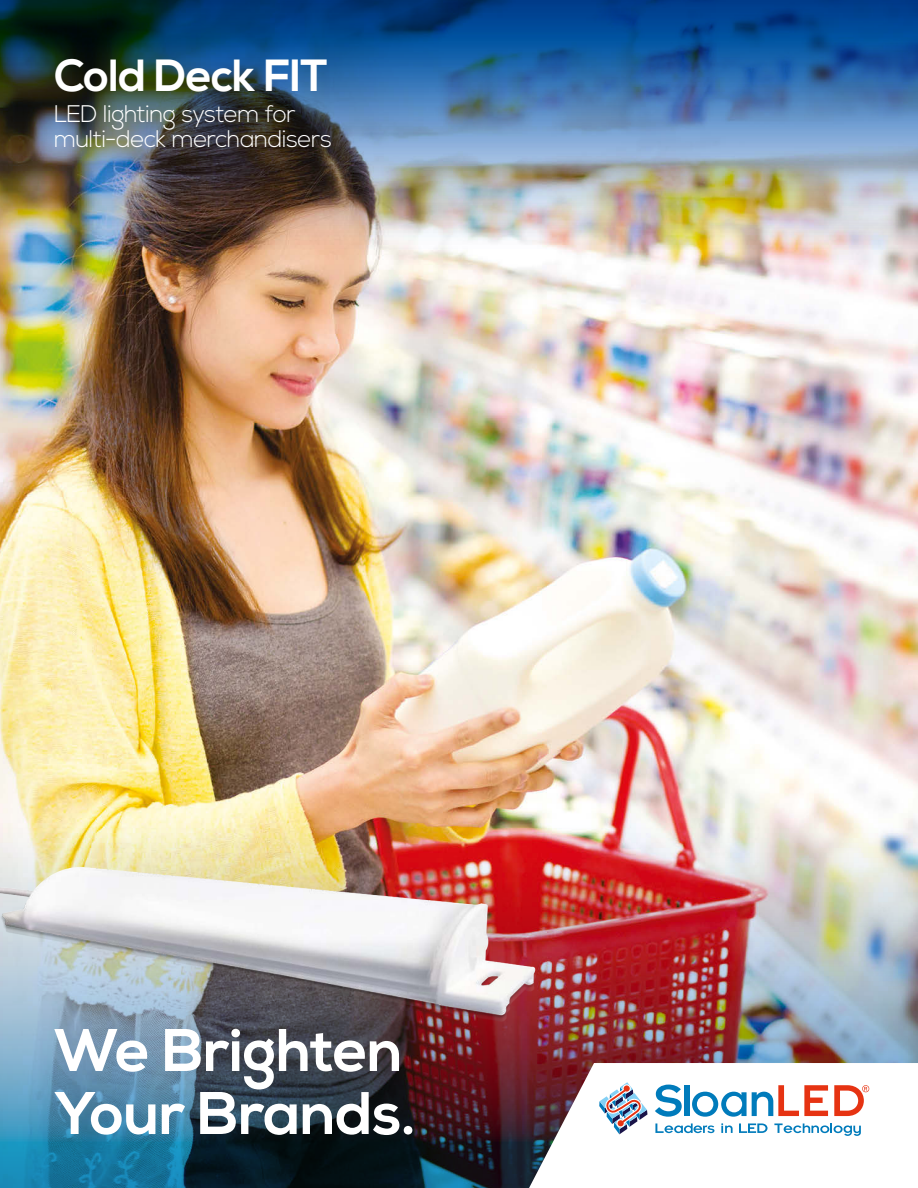
<style>
.page{position:relative;width:918px;height:1188px;background:#fff}
.page>*{position:absolute;margin:0;border:0;box-sizing:border-box;transform-origin:0 0}
.t1{font:700 60px/63px "Nexa";letter-spacing:-.005em;color:#fff}
.t2{font:700 45px "Nexa";letter-spacing:-.01em;color:#fff}
.t3{font:300 24px/25.5px "Nexa";letter-spacing:-.025em;color:#fff}
</style>
<div class="page">
<img style="left:0;top:271px;width:918px;height:520px">
<img style="left:0;top:791px;width:918px;height:397px">
<img style="left:0;top:842px;width:557px;height:199px">
<img style="left:0;top:0;width:918px;height:271px">
<svg style="left:529px;top:1063px;width:389px;height:125px"></svg>
<svg style="left:599px;top:1082px;width:49px;height:52px"></svg>
<svg style="left:834px;top:1085px;width:35px;height:31px"></svg>
<svg style="left:655px;top:1123px;width:59px;height:10px"></svg>
<svg style="left:721px;top:1123px;width:12px;height:10px"></svg>
<svg style="left:774px;top:1123px;width:87px;height:13px"></svg>
<svg style="left:739px;top:1123px;width:29px;height:10px"></svg>
<svg style="left:655px;top:1085px;width:27px;height:32px"></svg>
<div style="left:684px;top:1085px;width:5px;height:31px;background:#007bbb"></div>
<svg style="left:692px;top:1085px;width:136px;height:32px"></svg>
<h2 class="t2" style="left:54px;top:49px;width:276px">Cold Deck FIT</h2>
<p class="t3" style="left:54px;top:102px;width:280px">LED lighting system for multi-deck merchandisers</p>
<h1 class="t1" style="left:54px;top:1021px;width:364px">We Brighten<br>Your Brands.</h1>
</div>
